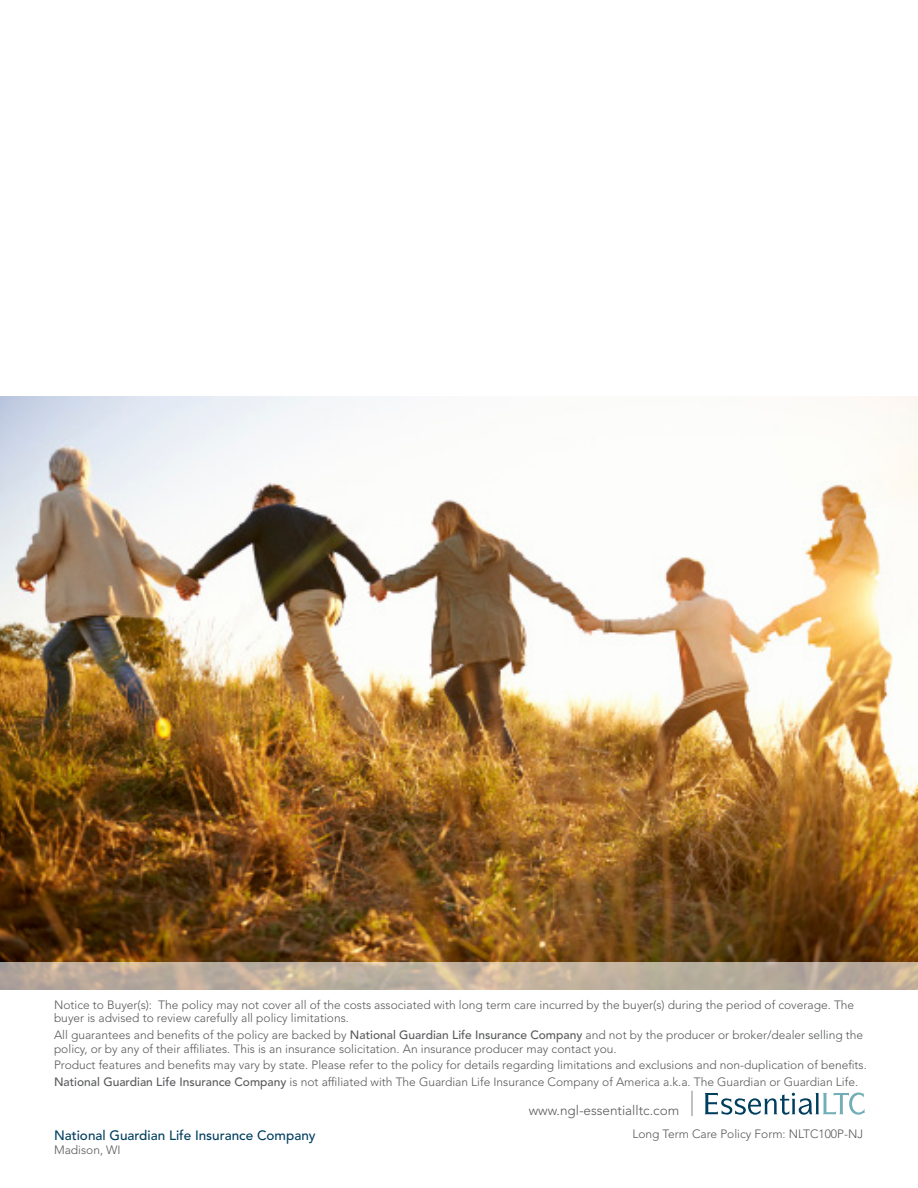
<style>
.page{position:relative;width:918px;height:1188px;background:#fff}
.page>*{position:absolute;margin:0;border:0;box-sizing:border-box;transform-origin:0 0}
._1_body{font:500 13.5px "Avenir LT Std";color:#003f5f}
.t1{font:300 13.5px "Avenir LT Std";color:#58595b}
._1_body-2{font:300 12px/13.5px "Avenir LT Std";color:#58595b}
.s1{font-weight:500}
</style>
<div class="page">
<img style="left:0;top:396px;width:918px;height:566px">
<svg style="left:705px;top:1093px;width:160px;height:22px"></svg>
<svg style="left:0;top:962px;width:918px;height:28px;background:#beae9d"></svg>
<svg style="left:692px;top:1091px;width:1px;height:25px"></svg>
<p class="_1_body-2" style="left:54px;top:998px;width:802px">Notice to Buyer(s): The policy may not cover all of the costs associated with long term care incurred by the buyer(s) during the period of coverage. The buyer is advised to review carefully all policy limitations.</p>
<p class="_1_body-2" style="left:54px;top:1028px;width:811px">All guarantees and benefits of the policy are backed by <span class="s1">National Guardian Life Insurance Company</span> and not by the producer or broker/dealer selling the policy, or by any of their affiliates. This is an insurance solicitation. An insurance producer may contact you.</p>
<p class="_1_body-2" style="left:54px;top:1058px;width:814px">Product features and benefits may vary by state. Please refer to the policy for details regarding limitations and exclusions and non-duplication of benefits.</p>
<p class="_1_body-2" style="left:54px;top:1075px;width:806px"><span class="s1">National Guardian Life Insurance Company</span> is not affiliated with The Guardian Life Insurance Company of America a.k.a. The Guardian or Guardian Life.</p>
<p class="t1" style="left:529px;top:1102px;width:152px">www.ngl-essentialltc.com</p>
<p class="_1_body" style="left:54px;top:1127px;width:263px">National Guardian Life Insurance Company</p>
<p class="_1_body-2" style="left:632px;top:1127px;width:232px">Long Term Care Policy Form: NLTC100P-NJ</p>
<p class="_1_body-2" style="left:54px;top:1143px;width:68px">Madison, WI</p>
</div>
